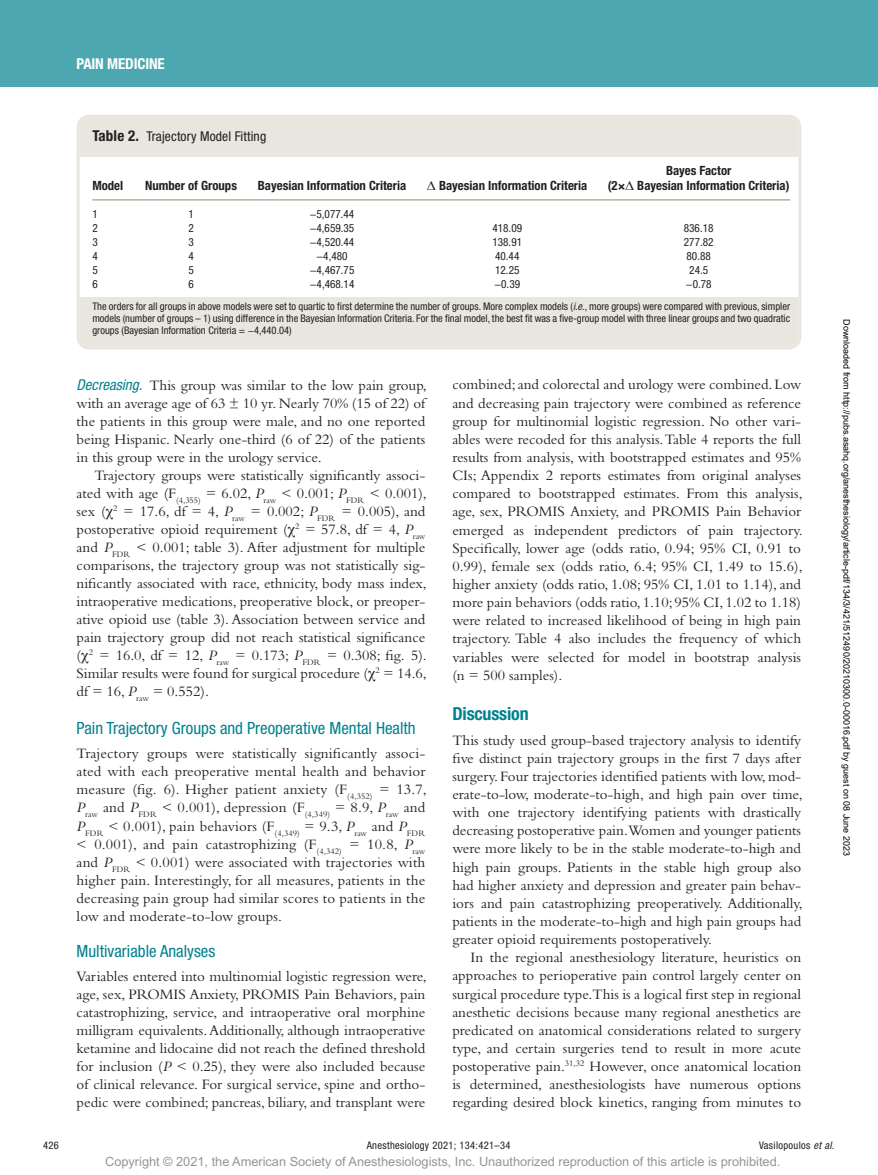
<style>
.page{position:relative;width:878px;height:1175px;background:#fff}
.page>*{position:absolute;margin:0;border:0;box-sizing:border-box;transform-origin:0 0}
.t1{font:700 condensed 18px "Helvetica Neue LT Std";letter-spacing:-.01em;color:#00828e}
.t2{font:condensed 16.8px "Helvetica Neue LT Std";color:#00828e}
.t3{font:15px/18.1px "Bembo Std";color:#231f20;text-align:justify}
.t4{font:700 condensed 15px "Helvetica Neue LT Std";letter-spacing:-.01em;color:#fff}
.t5{font:condensed 13.5px "Helvetica Neue LT Std";letter-spacing:.01em;color:#231f20}
.t6{font:700 condensed 12.75px/15px "Helvetica Neue LT Std";color:#231f20;text-align:center}
.t7{font:12.75px "Arial MT Std";color:#939598}
.t8{font:condensed 11.25px "Helvetica Neue LT Std";color:#231f20}
.t9{font:condensed 10.5px/12px "Helvetica Neue LT Std";color:#231f20;text-align:justify}
.t10{font:condensed 10.5px "Helvetica Neue LT Std";letter-spacing:.03em;color:#231f20}
.t11{font:9px "Arial";color:#000}
.s1{font-weight:700;font-size:15px}
.s2{font-family:"Gandhari Unicode";font-weight:400;font-stretch:normal}
.s3{font-style:italic}
.s4{font-family:"Helvetica Neue LT Std";font-style:italic;font-stretch:condensed;color:#00828e}
.s5{font-family:"Gandhari Unicode"}
</style>
<div class="page">
<div style="left:0;top:0;width:878px;height:86px;background:#4da7b0"></div>
<hr style="left:92px;top:199px;width:52px;height:1px;background:#9f967d">
<hr style="left:144px;top:199px;width:113px;height:1px;background:#9f967d">
<hr style="left:257px;top:199px;width:169px;height:1px;background:#9f967d">
<hr style="left:426px;top:199px;width:181px;height:1px;background:#9f967d">
<hr style="left:607px;top:199px;width:183px;height:1px;background:#9f967d">
<div style="left:80px;top:118px;width:718px;height:38px;background:#e9e6df"></div>
<div style="left:80px;top:298px;width:718px;height:48px;background:#e9e6df"></div>
<div style="left:77px;top:115px;width:724px;height:234px;border:3px solid #e9e6df;border-radius:11px"></div>
<p class="t4" style="left:77px;top:54px;width:90px">PAIN MEDICINE</p>
<p class="t5" style="left:92px;top:129px;width:175px"><span class="s1">Table 2.</span> Trajectory Model Fitting</p>
<p class="t6" style="left:92px;top:178px;width:32px">Model</p>
<p class="t6" style="left:145px;top:178px;width:93px">Number of Groups</p>
<p class="t6" style="left:258px;top:178px;width:150px">Bayesian Information Criteria</p>
<p class="t6" style="left:427px;top:178px;width:162px"><span class="s2">Δ</span> Bayesian Information Criteria</p>
<p class="t6" style="left:608px;top:163px;width:183px">Bayes Factor<br>(2×<span class="s2">Δ</span> Bayesian Information Criteria)</p>
<p class="t8" style="left:92px;top:207px;width:7px">1</p>
<p class="t8" style="left:188px;top:207px;width:7px">1</p>
<p class="t8" style="left:310px;top:207px;width:46px">−5,077.44</p>
<p class="t8" style="left:92px;top:221px;width:7px">2</p>
<p class="t8" style="left:188px;top:221px;width:7px">2</p>
<p class="t8" style="left:310px;top:221px;width:46px">−4,659.35</p>
<p class="t8" style="left:492px;top:221px;width:31px">418.09</p>
<p class="t8" style="left:683px;top:221px;width:31px">836.18</p>
<p class="t8" style="left:92px;top:235px;width:7px">3</p>
<p class="t8" style="left:188px;top:235px;width:7px">3</p>
<p class="t8" style="left:310px;top:235px;width:46px">−4,520.44</p>
<p class="t8" style="left:492px;top:235px;width:31px">138.91</p>
<p class="t8" style="left:683px;top:235px;width:31px">277.82</p>
<p class="t8" style="left:92px;top:249px;width:7px">4</p>
<p class="t8" style="left:188px;top:249px;width:7px">4</p>
<p class="t8" style="left:316px;top:249px;width:33px">−4,480</p>
<p class="t8" style="left:495px;top:249px;width:26px">40.44</p>
<p class="t8" style="left:686px;top:249px;width:26px">80.88</p>
<p class="t8" style="left:92px;top:263px;width:7px">5</p>
<p class="t8" style="left:188px;top:263px;width:7px">5</p>
<p class="t8" style="left:310px;top:263px;width:46px">−4,467.75</p>
<p class="t8" style="left:495px;top:263px;width:26px">12.25</p>
<p class="t8" style="left:689px;top:263px;width:20px">24.5</p>
<p class="t8" style="left:92px;top:277px;width:7px">6</p>
<p class="t8" style="left:188px;top:277px;width:7px">6</p>
<p class="t8" style="left:310px;top:277px;width:46px">−4,468.14</p>
<p class="t8" style="left:494px;top:277px;width:27px">−0.39</p>
<p class="t8" style="left:686px;top:277px;width:27px">−0.78</p>
<p class="t9" style="left:92px;top:300px;width:699px">The orders for all groups in above models were set to quartic to first determine the number of groups. More complex models (<span class="s3">i.e.</span>, more groups) were compared with previous, simpler models (number of groups – 1) using difference in the Bayesian Information Criteria. For the final model, the best fit was a five-group model with three linear groups and two quadratic groups (Bayesian Information Criteria = −4,440.04)</p>
<p class="t3" style="left:77px;top:376px;width:352px"><span class="s4">Decreasing.</span> This group was similar to the low pain group, with an average age of 63 ± 10 yr. Nearly 70% (15 of 22) of the patients in this group were male, and no one reported being Hispanic. Nearly one-third (6 of 22) of the patients in this group were in the urology service.</p>
<p class="t3" style="left:77px;top:466px;width:352px;text-indent:18px">Trajectory groups were statistically significantly associ&shy;ated with age (F<sub>(4,355)</sub> = 6.02, <span class="s3">P</span><sub>raw</sub> &lt; 0.001; <span class="s3">P</span><sub>FDR</sub> &lt; 0.001), sex (<span class="s5">χ</span><sup>2</sup> = 17.6, df = 4, <span class="s3">P</span><sub>raw</sub> = 0.002; <span class="s3">P</span><sub>FDR</sub> = 0.005), and postoperative opioid requirement (<span class="s5">χ</span><sup>2</sup> = 57.8, df = 4, <span class="s3">P</span><sub>raw </sub>and <span class="s3">P</span><sub>FDR</sub> &lt; 0.001; table 3). After adjustment for multiple comparisons, the trajectory group was not statistically sig&shy;nificantly associated with race, ethnicity, body mass index, intraoperative medications, preoperative block, or preoper&shy;ative opioid use (table 3). Association between service and pain trajectory group did not reach statistical significance (<span class="s5">χ</span><sup>2</sup> = 16.0, df = 12, <span class="s3">P</span><sub>raw</sub> = 0.173; <span class="s3">P</span><sub>FDR</sub> = 0.308; fig. 5).<br>Similar results were found for surgical procedure (<span class="s5">χ</span><sup>2</sup> = 14.6, df = 16, <span class="s3">P</span><sub>raw</sub> = 0.552).</p>
<p class="t2" style="left:77px;top:718px;width:340px">Pain Trajectory Groups and Preoperative Mental Health</p>
<p class="t3" style="left:77px;top:744px;width:352px">Trajectory groups were statistically significantly associ&shy;ated with each preoperative mental health and behavior measure (fig. 6). Higher patient anxiety (F<sub>(4,352)</sub> = 13.7, <span class="s3">P</span><sub>raw</sub> and <span class="s3">P</span><sub>FDR</sub> &lt; 0.001), depression (F<sub>(4,349)</sub> = 8.9, <span class="s3">P</span><sub>raw</sub> and <span class="s3">P</span><sub>FDR</sub> &lt; 0.001), pain behaviors (F<sub>(4,349)</sub> = 9.3, <span class="s3">P</span><sub>raw</sub> and <span class="s3">P</span><sub>FDR </sub>&lt; 0.001), and pain catastrophizing (F<sub>(4,342)</sub> = 10.8, <span class="s3">P</span><sub>raw </sub>and <span class="s3">P</span><sub>FDR</sub> &lt; 0.001) were associated with trajectories with higher pain. Interestingly, for all measures, patients in the decreasing pain group had similar scores to patients in the low and moderate-to-low groups.</p>
<p class="t2" style="left:77px;top:940px;width:140px">Multivariable Analyses</p>
<p class="t3" style="left:77px;top:967px;width:352px">Variables entered into multinomial logistic regression were, age, sex, PROMIS Anxiety, PROMIS Pain Behaviors, pain catastrophizing, service, and intraoperative oral morphine milligram equivalents. Additionally, although intraoperative ketamine and lidocaine did not reach the defined threshold for inclusion (<span class="s3">P</span> &lt; 0.25), they were also included because of clinical relevance. For surgical service, spine and ortho&shy;pedic were combined; pancreas, biliary, and transplant were</p>
<p class="t3" style="left:452px;top:375px;width:352px">combined; and colorectal and urology were combined. Low and decreasing pain trajectory were combined as reference group for multinomial logistic regression. No other vari&shy;ables were recoded for this analysis. Table 4 reports the full results from analysis, with bootstrapped estimates and 95% CIs; Appendix 2 reports estimates from original analyses compared to bootstrapped estimates. From this analysis, age, sex, PROMIS Anxiety, and PROMIS Pain Behavior emerged as independent predictors of pain trajectory.<br>Specifically, lower age (odds ratio, 0.94; 95% CI, 0.91 to 0.99), female sex (odds ratio, 6.4; 95% CI, 1.49 to 15.6), higher anxiety (odds ratio, 1.08; 95% CI, 1.01 to 1.14), and more pain behaviors (odds ratio, 1.10; 95% CI, 1.02 to 1.18) were related to increased likelihood of being in high pain trajectory. Table 4 also includes the frequency of which variables were selected for model in bootstrap analysis (n = 500 samples).</p>
<p class="t1" style="left:452px;top:702px;width:78px">Discussion</p>
<p class="t3" style="left:452px;top:730px;width:352px">This study used group-based trajectory analysis to identify five distinct pain trajectory groups in the first 7 days after surgery. Four trajectories identified patients with low, mod&shy;erate-to-low, moderate-to-high, and high pain over time, with one trajectory identifying patients with drastically decreasing postoperative pain.Women and younger patients were more likely to be in the stable moderate-to-high and high pain groups. Patients in the stable high group also had higher anxiety and depression and greater pain behav&shy;iors and pain catastrophizing preoperatively. Additionally, patients in the moderate-to-high and high pain groups had greater opioid requirements postoperatively.</p>
<p class="t3" style="left:452px;top:948px;width:350px;text-indent:18px">In the regional anesthesiology literature, heuristics on approaches to perioperative pain control largely center on surgical procedure type.This is a logical first step in regional anesthetic decisions because many regional anesthetics are predicated on anatomical considerations related to surgery type, and certain surgeries tend to result in more acute postoperative pain.<sup>31,32</sup> However, once anatomical location is determined, anesthesiologists have numerous options regarding desired block kinetics, ranging from minutes to</p>
<p class="t11" style="left:850px;top:319px;width:538px;rotate:90deg">Downloaded from http://pubs.asahq.org/anesthesiology/article-pdf/134/3/421/512490/20210300.0-00016.pdf by guest on 08 June 2023</p>
<p class="t9" style="left:43px;top:1139px;width:17px">426</p>
<p class="t10" style="left:367px;top:1139px;width:145px">Anesthesiology 2021; 134:421–34</p>
<p class="t10" style="left:759px;top:1139px;width:77px">Vasilopoulos <span class="s3">et al.</span></p>
<p class="t7" style="left:105px;top:1154px;width:676px">Copyright © 2021, the American Society of Anesthesiologists, Inc. Unauthorized reproduction of this article is prohibited.</p>
</div>
